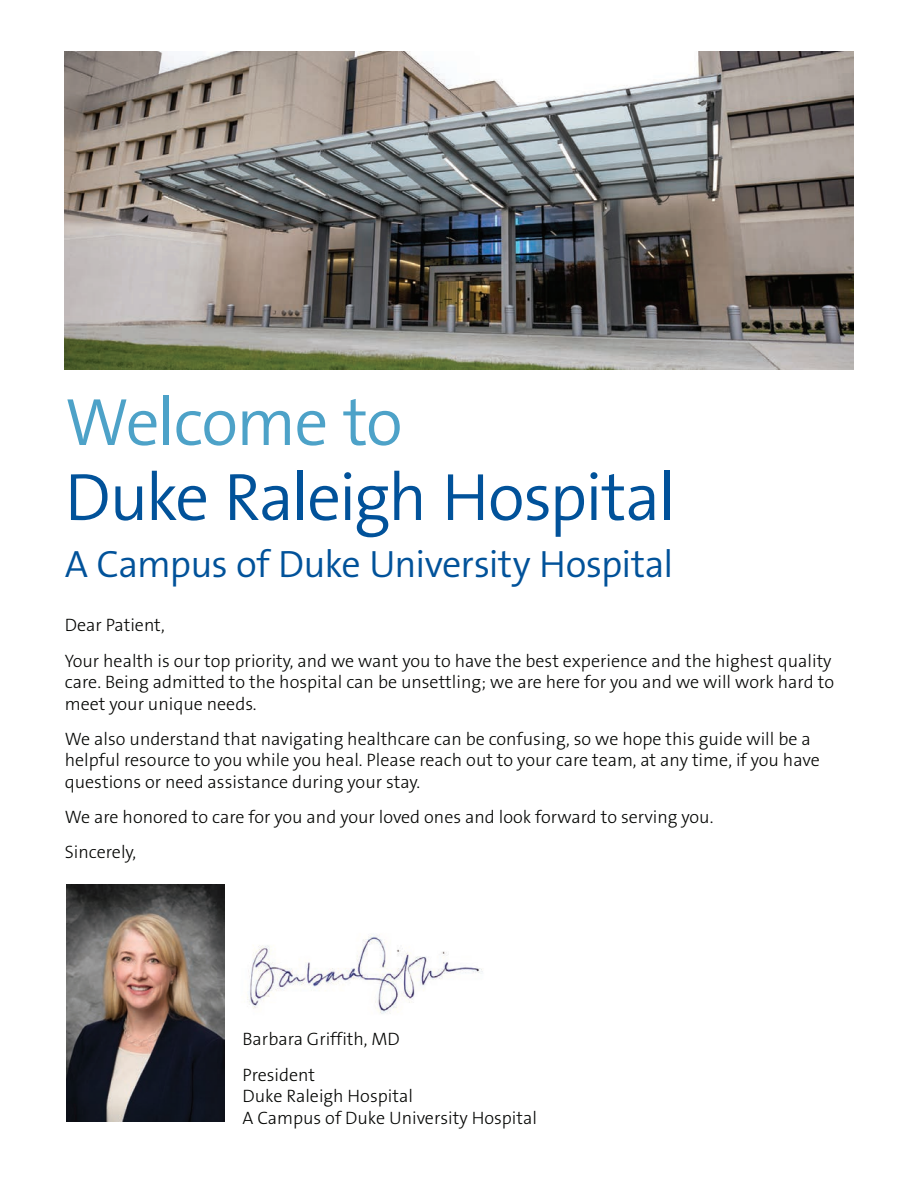
<style>
.page{position:relative;width:918px;height:1188px;background:#fff}
.page>*{position:absolute;margin:0;border:0;box-sizing:border-box;transform-origin:0 0}
.t1{font:300 67.5px/75px "The Sans B W4";letter-spacing:-.03em;color:#01529a}
.t2{font:300 38.25px "The Sans B W4";letter-spacing:-.02em;color:#01529a}
.t3{font:300 18px/21.6px "The Sans B W3";color:#040503}
.s1{color:#4da2c8}
</style>
<div class="page">
<img style="left:65px;top:52px;width:788px;height:318px">
<img style="left:247px;top:935px;width:236px;height:79px">
<img style="left:67px;top:884px;width:158px;height:237px">
<h2 class="t1" style="left:65px;top:385px;width:612px"><span class="s1">Welcome to<br></span>Duke Raleigh Hospital</h2>
<h2 class="t2" style="left:65px;top:540px;width:610px">A Campus of Duke University Hospital</h2>
<p class="t3" style="left:65px;top:615px;width:102px">Dear Patient,</p>
<p class="t3" style="left:65px;top:650px;width:771px">Your health is our top priority, and we want you to have the best experience and the highest quality care. Being admitted to the hospital can be unsettling; we are here for you and we will work hard to meet your unique needs.</p>
<p class="t3" style="left:65px;top:728px;width:756px">We also understand that navigating healthcare can be confusing, so we hope this guide will be a helpful resource to you while you heal. Please reach out to your care team, at any time, if you have questions or need assistance during your stay.</p>
<p class="t3" style="left:65px;top:806px;width:650px">We are honored to care for you and your loved ones and look forward to serving you.</p>
<p class="t3" style="left:65px;top:841px;width:73px">Sincerely,</p>
<p class="t3" style="left:242px;top:1029px;width:159px">Barbara Griffith, MD</p>
<p class="t3" style="left:242px;top:1064px;width:74px">President</p>
<p class="t3" style="left:242px;top:1085px;width:172px">Duke Raleigh Hospital</p>
<p class="t3" style="left:242px;top:1107px;width:296px">A Campus of Duke University Hospital</p>
</div>
